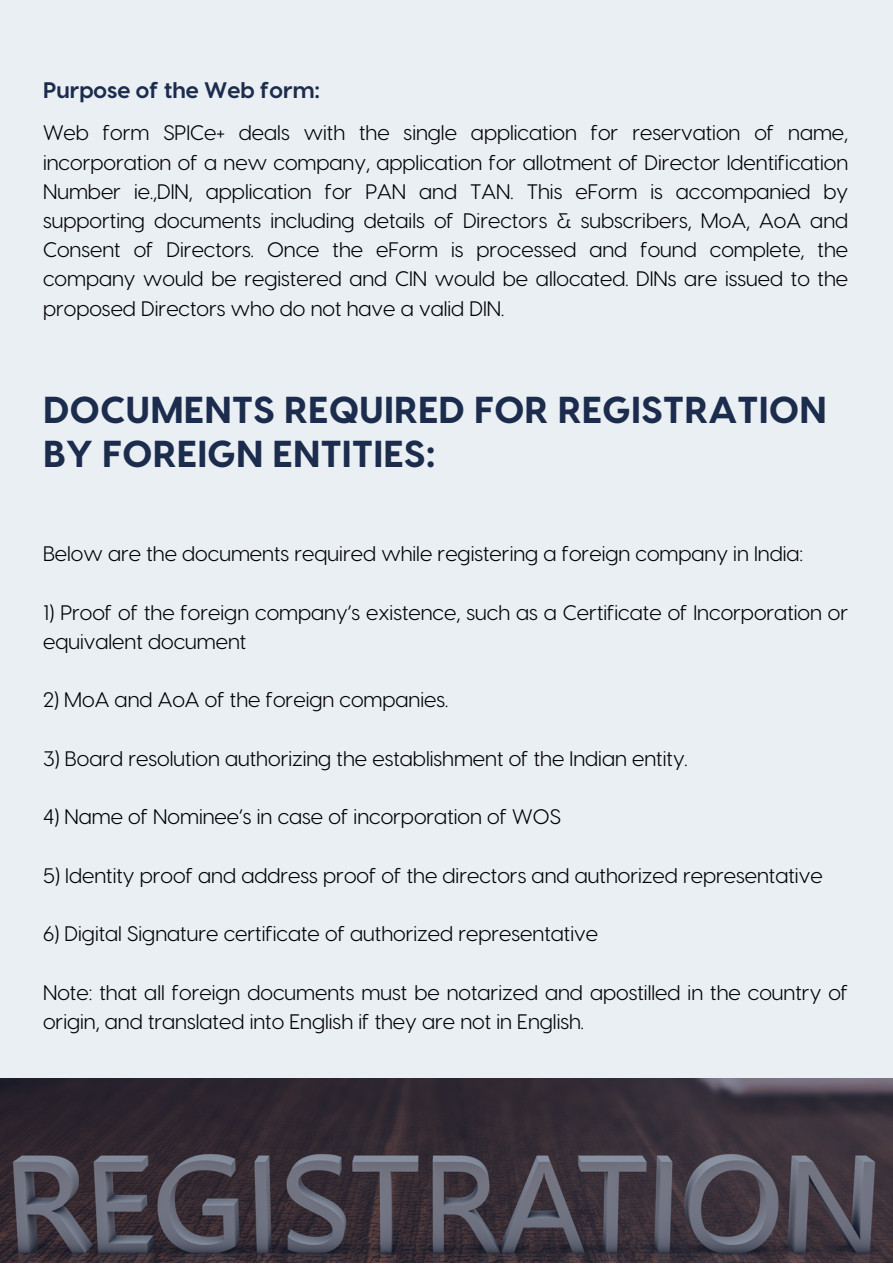
<style>
.page{position:relative;width:893px;height:1264px;background:#fff}
.page>*{position:absolute;margin:0;border:0;box-sizing:border-box;transform-origin:0 0}
.t1{font:800 37.5px/43.8px "Visby CF";color:#1c2c4d}
.t2{font:700 22.5px "Visby CF";color:#1c2c4d}
.t3{font:21px/29.2px "Visby CF";color:#000}
</style>
<div class="page">
<div style="left:0;top:0;width:892px;height:1262px;background:#eaeff4"></div>
<svg style="left:0;top:1078px;width:892px;height:184px"></svg>
<p class="t2" style="left:43px;top:75px;width:278px">Purpose of the Web form:</p>
<p class="t3" style="left:43px;top:117px;width:806px;text-align:justify">Web form SPICe+ deals with the single application for reservation of name, incorporation of a new company, application for allotment of Director Identification Number ie.,DIN, application for PAN and TAN. This eForm is accompanied by supporting documents including details of Directors &amp; subscribers, MoA, AoA and Consent of Directors. Once the eForm is processed and found complete, the company would be registered and CIN would be allocated. DINs are issued to the proposed Directors who do not have a valid DIN.</p>
<p class="t1" style="left:43px;top:385px;width:785px">DOCUMENTS REQUIRED FOR REGISTRATION<br>BY FOREIGN ENTITIES:</p>
<p class="t3" style="left:43px;top:538px;width:761px">Below are the documents required while registering a foreign company in India:</p>
<p class="t3" style="left:43px;top:596px;width:806px">1) Proof of the foreign company’s existence, such as a Certificate of Incorporation or equivalent document</p>
<p class="t3" style="left:43px;top:684px;width:406px">2) MoA and AoA of the foreign companies.</p>
<p class="t3" style="left:43px;top:742px;width:646px">3) Board resolution authorizing the establishment of the Indian entity.</p>
<p class="t3" style="left:43px;top:801px;width:519px">4) Name of Nominee’s in case of incorporation of WOS</p>
<p class="t3" style="left:43px;top:859px;width:781px">5) Identity proof and address proof of the directors and authorized representative</p>
<p class="t3" style="left:43px;top:918px;width:556px">6) Digital Signature certificate of authorized representative</p>
<p class="t3" style="left:43px;top:976px;width:806px">Note: that all foreign documents must be notarized and apostilled in the country of origin, and translated into English if they are not in English.</p>
</div>
